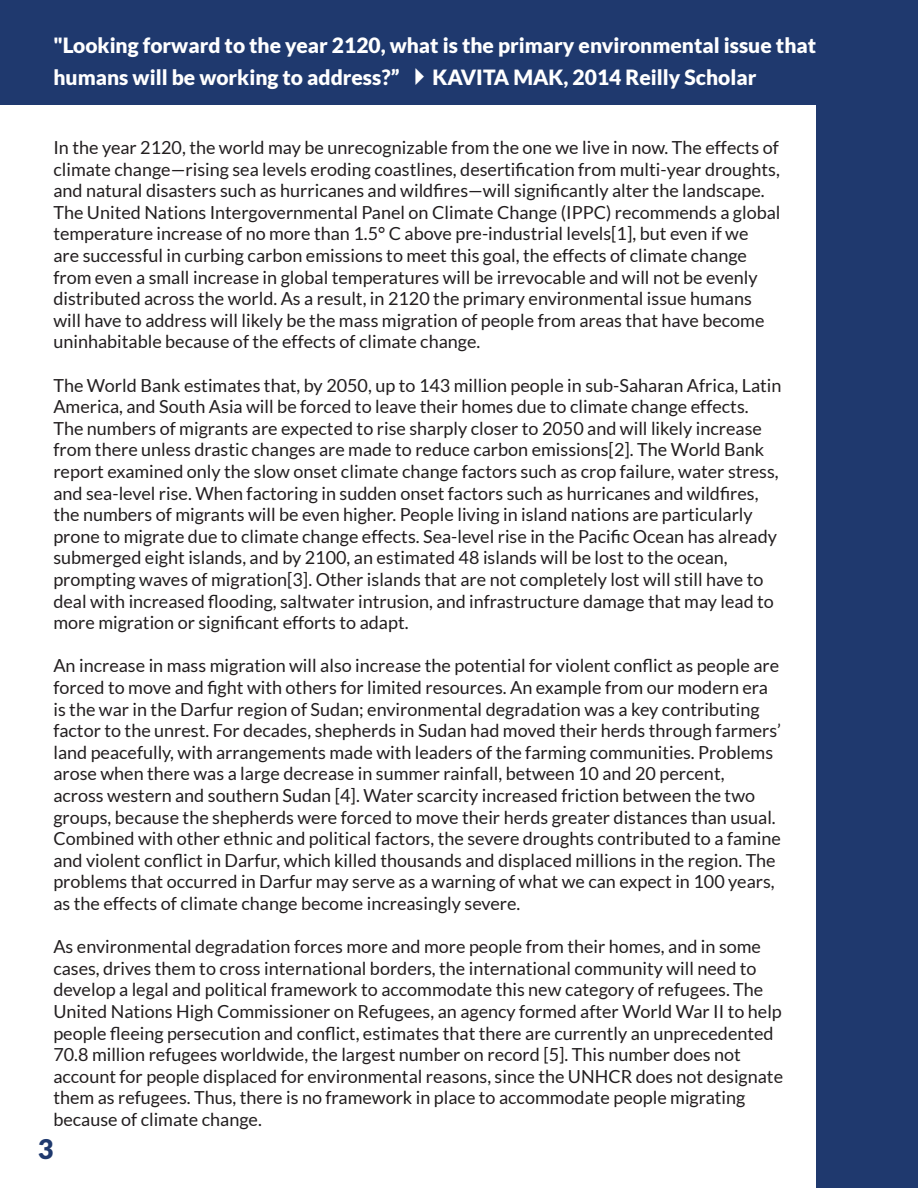
<style>
.page{position:relative;width:918px;height:1188px;background:#fff}
.page>*{position:absolute;margin:0;border:0;box-sizing:border-box;transform-origin:0 0}
.t1{font:900 27px "Lato";color:#1f396e}
.t2{font:900 21px/32.4px "Lato";color:#fff}
.t3{font:18px/21.6px "Lato";color:#231f20}
</style>
<div class="page">
<div style="left:0;top:0;width:918px;height:105px;background:#1f396e"></div>
<div style="left:817px;top:94px;width:101px;height:1094px;background:#1f396e"></div>
<p class="t2" style="left:53px;top:29px;width:764px">"Looking forward to the year 2120, what is the primary environmental issue that humans will be working to address?” ✔KAVITA MAK, 2014 Reilly Scholar</p>
<p class="t3" style="left:53px;top:137px;width:729px">In the year 2120, the world may be unrecognizable from the one we live in now. The effects of climate change—rising sea levels eroding coastlines, desertification from multi-year droughts, and natural disasters such as hurricanes and wildfires—will significantly alter the landscape.<br>The United Nations Intergovernmental Panel on Climate Change (IPPC) recommends a global temperature increase of no more than 1.5° C above pre-industrial levels[1], but even if we<br>are successful in curbing carbon emissions to meet this goal, the effects of climate change from even a small increase in global temperatures will be irrevocable and will not be evenly distributed across the world. As a result, in 2120 the primary environmental issue humans will have to address will likely be the mass migration of people from areas that have become uninhabitable because of the effects of climate change.</p>
<p class="t3" style="left:53px;top:374px;width:730px">The World Bank estimates that, by 2050, up to 143 million people in sub-Saharan Africa, Latin America, and South Asia will be forced to leave their homes due to climate change effects.<br>The numbers of migrants are expected to rise sharply closer to 2050 and will likely increase from there unless drastic changes are made to reduce carbon emissions[2]. The World Bank report examined only the slow onset climate change factors such as crop failure, water stress, and sea-level rise. When factoring in sudden onset factors such as hurricanes and wildfires, the numbers of migrants will be even higher. People living in island nations are particularly prone to migrate due to climate change effects. Sea-level rise in the Pacific Ocean has already submerged eight islands, and by 2100, an estimated 48 islands will be lost to the ocean, prompting waves of migration[3]. Other islands that are not completely lost will still have to deal with increased flooding, saltwater intrusion, and infrastructure damage that may lead to more migration or significant efforts to adapt.</p>
<p class="t3" style="left:53px;top:655px;width:729px">An increase in mass migration will also increase the potential for violent conflict as people are forced to move and fight with others for limited resources. An example from our modern era is the war in the Darfur region of Sudan; environmental degradation was a key contributing factor to the unrest. For decades, shepherds in Sudan had moved their herds through farmers’ land peacefully, with arrangements made with leaders of the farming communities. Problems arose when there was a large decrease in summer rainfall, between 10 and 20 percent,<br>across western and southern Sudan [4]. Water scarcity increased friction between the two groups, because the shepherds were forced to move their herds greater distances than usual.<br>Combined with other ethnic and political factors, the severe droughts contributed to a famine and violent conflict in Darfur, which killed thousands and displaced millions in the region. The problems that occurred in Darfur may serve as a warning of what we can expect in 100 years, as the effects of climate change become increasingly severe.</p>
<p class="t3" style="left:53px;top:936px;width:731px">As environmental degradation forces more and more people from their homes, and in some cases, drives them to cross international borders, the international community will need to develop a legal and political framework to accommodate this new category of refugees. The United Nations High Commissioner on Refugees, an agency formed after World War II to help people fleeing persecution and conflict, estimates that there are currently an unprecedented 70.8 million refugees worldwide, the largest number on record [5]. This number does not account for people displaced for environmental reasons, since the UNHCR does not designate them as refugees. Thus, there is no framework in place to accommodate people migrating because of climate change.</p>
<p class="t1" style="left:38px;top:1134px;width:17px">3</p>
</div>
